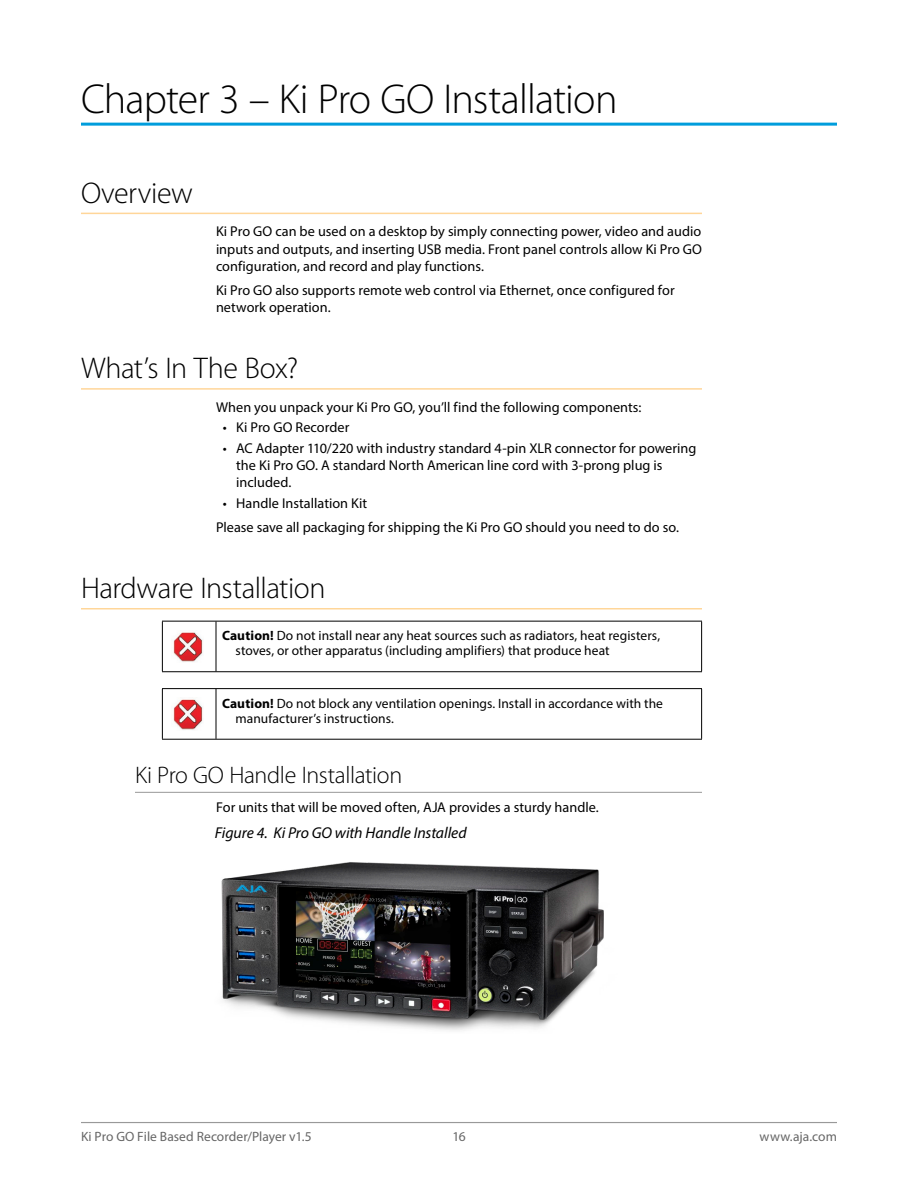
<style>
.page{position:relative;width:918px;height:1188px;background:#fff}
.page>*{position:absolute;margin:0;border:0;box-sizing:border-box;transform-origin:0 0}
.t1{font:300 42px "Myriad Pro";letter-spacing:-.02em;color:#000}
._1Head{font:300 30px "Myriad Pro";letter-spacing:-.015em;color:#000}
._2Head{font:300 24px "Myriad Pro";letter-spacing:-.015em;color:#000}
.t2{font:italic 15.75px "Myriad Pro";letter-spacing:-.005em;color:#000}
.Body{font:14.25px/17.1px "Myriad Pro";color:#000}
.TableTextWarn{font:13.5px/15px "Myriad Pro";color:#000}
.t3{font:13.5px "Myriad Pro";color:#666}
.s1{font-weight:700}
</style>
<div class="page">
<hr style="left:81px;top:1122px;width:756px;height:1px;background:#999">
<hr style="left:81px;top:123px;width:756px;height:3px;background:#009ddc">
<hr style="left:81px;top:213px;width:621px;height:1px;background:#ffd699">
<hr style="left:81px;top:388px;width:621px;height:2px;background:#ffd699">
<hr style="left:81px;top:608px;width:621px;height:2px;background:#ffd699">
<hr style="left:135px;top:792px;width:567px;height:1px;background:#999">
<hr style="left:162px;top:621px;width:54px;height:1px;background:#000">
<hr style="left:216px;top:621px;width:486px;height:1px;background:#000">
<hr style="left:162px;top:671px;width:54px;height:1px;background:#000">
<hr style="left:216px;top:671px;width:486px;height:1px;background:#000">
<hr style="left:162px;top:622px;width:1px;height:49px;background:#000">
<hr style="left:216px;top:622px;width:1px;height:49px;background:#000">
<hr style="left:701px;top:622px;width:1px;height:49px;background:#000">
<img style="left:173px;top:632px;width:30px;height:30px">
<hr style="left:162px;top:688px;width:54px;height:1px;background:#000">
<hr style="left:216px;top:688px;width:486px;height:1px;background:#000">
<hr style="left:162px;top:739px;width:54px;height:1px;background:#000">
<hr style="left:216px;top:739px;width:486px;height:1px;background:#000">
<hr style="left:162px;top:689px;width:1px;height:50px;background:#000">
<hr style="left:216px;top:689px;width:1px;height:50px;background:#000">
<hr style="left:701px;top:689px;width:1px;height:50px;background:#000">
<img style="left:173px;top:699px;width:30px;height:31px">
<img style="left:221px;top:862px;width:383px;height:169px">
<p class="t1" style="left:81px;top:75px;width:538px">Chapter 3 – Ki Pro GO Installation</p>
<p class="_1Head" style="left:81px;top:176px;width:113px">Overview</p>
<p class="Body" style="left:216px;top:223px;width:488px;text-align:justify">Ki Pro GO can be used on a desktop by simply connecting power, video and audio inputs and outputs, and inserting USB media. Front panel controls allow Ki Pro GO configuration, and record and play functions.</p>
<p class="Body" style="left:216px;top:281px;width:460px">Ki Pro GO also supports remote web control via Ethernet, once configured for network operation.</p>
<p class="_1Head" style="left:81px;top:352px;width:219px">What’s In The Box?</p>
<p class="Body" style="left:216px;top:398px;width:427px">When you unpack your Ki Pro GO, you’ll find the following components:</p>
<p class="Body" style="left:223px;top:419px;width:128px">• Ki Pro GO Recorder</p>
<p class="Body" style="left:236px;top:439px;width:462px;text-indent:-14px">• AC Adapter 110/220 with industry standard 4-pin XLR connector for powering the Ki Pro GO. A standard North American line cord with 3-prong plug is included.</p>
<p class="Body" style="left:223px;top:494px;width:146px">• Handle Installation Kit</p>
<p class="Body" style="left:216px;top:518px;width:465px">Please save all packaging for shipping the Ki Pro GO should you need to do so.</p>
<p class="_1Head" style="left:81px;top:571px;width:246px">Hardware Installation</p>
<p class="TableTextWarn" style="left:236px;top:628px;width:426px;text-indent:-14px"><span class="s1">Caution!</span> Do not install near any heat sources such as radiators, heat registers, stoves, or other apparatus (including amplifiers) that produce heat</p>
<p class="TableTextWarn" style="left:236px;top:696px;width:429px;text-indent:-14px"><span class="s1">Caution!</span> Do not block any ventilation openings. Install in accordance with the manufacturer’s instructions.</p>
<p class="_2Head" style="left:135px;top:761px;width:269px">Ki Pro GO Handle Installation</p>
<p class="Body" style="left:216px;top:798px;width:384px">For units that will be moved often, AJA provides a sturdy handle.</p>
<p class="t2" style="left:215px;top:823px;width:253px">Figure 4. Ki Pro GO with Handle Installed</p>
<p class="t3" style="left:81px;top:1128px;width:232px">Ki Pro GO File Based Recorder/Player v1.5</p>
<p class="t3" style="left:452px;top:1128px;width:15px">16</p>
<p class="t3" style="left:760px;top:1128px;width:79px">www.aja.com</p>
</div>
